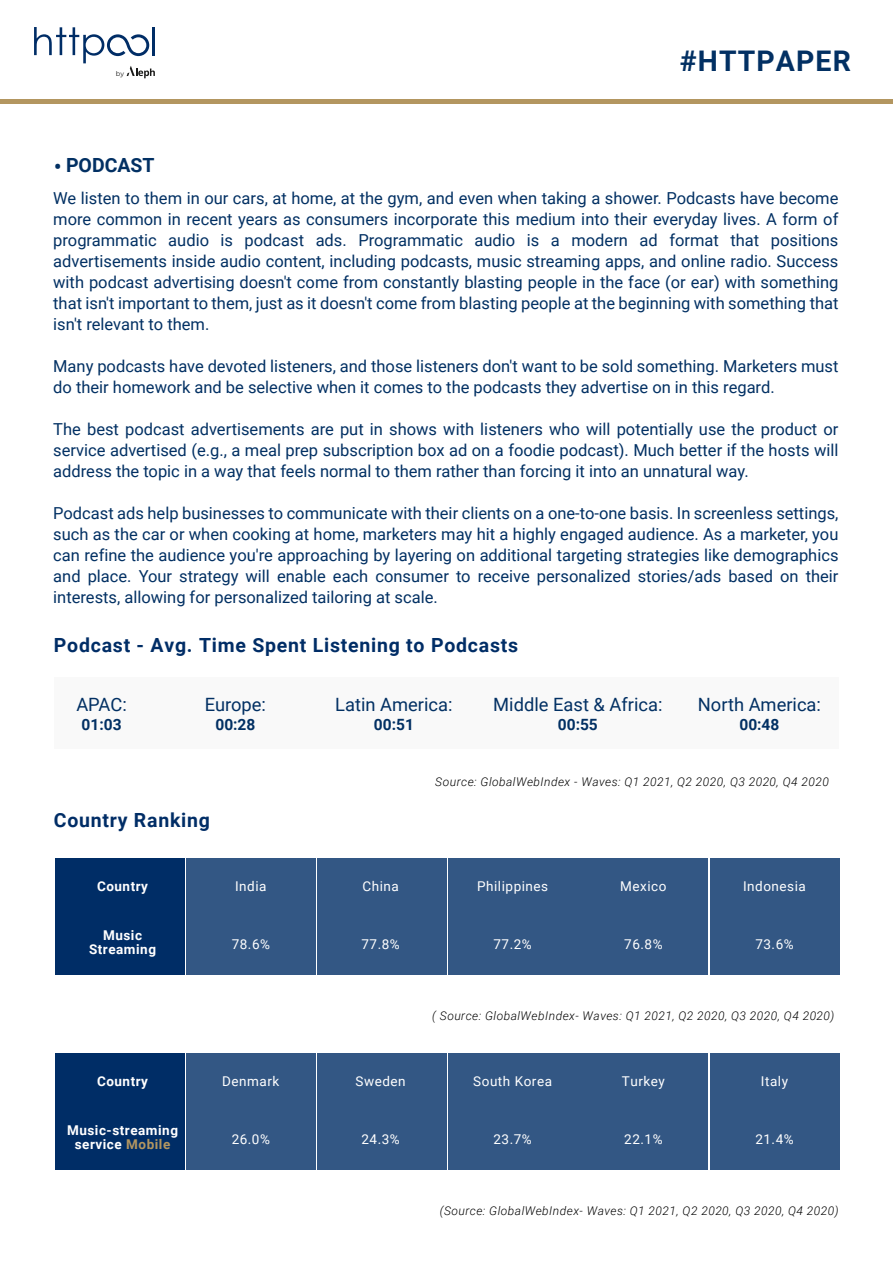
<style>
.page{position:relative;width:893px;height:1263px;background:#fff}
.page>*{position:absolute;margin:0;border:0;box-sizing:border-box;transform-origin:0 0}
.t1{font:700 28.5px "Roboto";letter-spacing:.04em;color:#023063}
.t2{font:700 19.5px "Roboto";letter-spacing:.04em;color:#002d66}
.t3{font:700 19.5px "Roboto";color:#023063}
.t4{font:18.3px "Roboto";color:#023063}
.t5{font:16.5px/21px "Roboto";color:#023063;text-align:justify}
.t6{font:700 15.45px "Roboto";color:#023063}
.t7{font:13.5px "Roboto";letter-spacing:.04em;color:#fff}
.t8{font:700 13.5px/13.5px "Roboto";letter-spacing:.04em;color:#fff;text-align:center}
.t9{font:italic 300 12px "Roboto";letter-spacing:.04em;color:#000}
.t10{font:6.75px "Montserrat";color:#191918}
.s1{font-weight:400;font-size:24px}
.s2{color:#b39660}
</style>
<div class="page">
<svg style="left:736px;top:99px;width:115px;height:1px"></svg>
<hr style="left:0;top:100px;width:893px;height:4px;background:#b39660">
<svg style="left:34px;top:27px;width:121px;height:51px"></svg>
<div style="left:54px;top:678px;width:784px;height:71px;background:#f9f9f9"></div>
<div style="left:56px;top:858px;width:129px;height:53px;background:#002d66"></div>
<div style="left:186px;top:858px;width:129px;height:53px;background:#335784"></div>
<div style="left:317px;top:858px;width:129px;height:53px;background:#335784"></div>
<div style="left:448px;top:858px;width:129px;height:53px;background:#335784"></div>
<div style="left:579px;top:858px;width:129px;height:53px;background:#335784"></div>
<div style="left:710px;top:858px;width:129px;height:53px;background:#335784"></div>
<div style="left:56px;top:912px;width:129px;height:63px;background:#002d66"></div>
<div style="left:186px;top:912px;width:129px;height:63px;background:#335784"></div>
<div style="left:317px;top:912px;width:129px;height:63px;background:#335784"></div>
<div style="left:448px;top:912px;width:129px;height:63px;background:#335784"></div>
<div style="left:579px;top:912px;width:129px;height:63px;background:#335784"></div>
<div style="left:710px;top:912px;width:129px;height:63px;background:#335784"></div>
<div style="left:56px;top:1053px;width:129px;height:53px;background:#002d66"></div>
<div style="left:186px;top:1053px;width:129px;height:53px;background:#335784"></div>
<div style="left:317px;top:1053px;width:129px;height:53px;background:#335784"></div>
<div style="left:448px;top:1053px;width:129px;height:53px;background:#335784"></div>
<div style="left:579px;top:1053px;width:129px;height:53px;background:#335784"></div>
<div style="left:710px;top:1053px;width:129px;height:53px;background:#335784"></div>
<div style="left:56px;top:1107px;width:129px;height:63px;background:#002d66"></div>
<div style="left:186px;top:1107px;width:129px;height:63px;background:#335784"></div>
<div style="left:317px;top:1107px;width:129px;height:63px;background:#335784"></div>
<div style="left:448px;top:1107px;width:129px;height:63px;background:#335784"></div>
<div style="left:579px;top:1107px;width:129px;height:63px;background:#335784"></div>
<div style="left:710px;top:1107px;width:129px;height:63px;background:#335784"></div>
<p class="t10" style="left:116px;top:69px;width:10px">by</p>
<h1 class="t1" style="left:680px;top:41px;width:173px">#HTTPAPER</h1>
<p class="t3" style="left:54px;top:151px;width:102px"><span class="s1">•</span> PODCAST</p>
<p class="t5" style="left:53px;top:187px;width:787px">We listen to them in our cars, at home, at the gym, and even when taking a shower. Podcasts have become more common in recent years as consumers incorporate this medium into their everyday lives. A form of programmatic audio is podcast ads. Programmatic audio is a modern ad format that positions advertisements inside audio content, including podcasts, music streaming apps, and online radio. Success with podcast advertising doesn't come from constantly blasting people in the face (or ear) with something that isn't important to them, just as it doesn't come from blasting people at the beginning with something that isn't relevant to them.</p>
<p class="t5" style="left:53px;top:355px;width:787px">Many podcasts have devoted listeners, and those listeners don't want to be sold something. Marketers must do their homework and be selective when it comes to the podcasts they advertise on in this regard.</p>
<p class="t5" style="left:53px;top:418px;width:787px">The best podcast advertisements are put in shows with listeners who will potentially use the product or service advertised (e.g., a meal prep subscription box ad on a foodie podcast). Much better if the hosts will address the topic in a way that feels normal to them rather than forcing it into an unnatural way.</p>
<p class="t5" style="left:53px;top:502px;width:787px">Podcast ads help businesses to communicate with their clients on a one-to-one basis. In screenless settings, such as the car or when cooking at home, marketers may hit a highly engaged audience. As a marketer, you can refine the audience you're approaching by layering on additional targeting strategies like demographics and place. Your strategy will enable each consumer to receive personalized stories/ads based on their interests, allowing for personalized tailoring at scale.</p>
<p class="t2" style="left:54px;top:631px;width:466px">Podcast - Avg. Time Spent Listening to Podcasts</p>
<p class="t4" style="left:76px;top:691px;width:52px">APAC:</p>
<p class="t6" style="left:82px;top:714px;width:41px">01:03</p>
<p class="t4" style="left:205px;top:691px;width:63px">Europe:</p>
<p class="t6" style="left:215px;top:714px;width:41px">00:28</p>
<p class="t4" style="left:335px;top:691px;width:119px">Latin America:</p>
<p class="t6" style="left:374px;top:714px;width:41px">00:51</p>
<p class="t4" style="left:493px;top:691px;width:171px">Middle East &amp; Africa:</p>
<p class="t6" style="left:558px;top:714px;width:41px">00:55</p>
<p class="t4" style="left:698px;top:691px;width:125px">North America:</p>
<p class="t6" style="left:739px;top:714px;width:41px">00:48</p>
<p class="t9" style="left:435px;top:773px;width:395px">Source: GlobalWebIndex - Waves: Q1 2021, Q2 2020, Q3 2020, Q4 2020</p>
<p class="t2" style="left:54px;top:806px;width:158px">Country Ranking</p>
<p class="t8" style="left:97px;top:879px;width:53px">Country</p>
<p class="t8" style="left:89px;top:928px;width:69px">Music<br>Streaming</p>
<p class="t7" style="left:235px;top:877px;width:33px">India</p>
<p class="t7" style="left:232px;top:935px;width:40px">78.6%</p>
<p class="t7" style="left:362px;top:877px;width:38px">China</p>
<p class="t7" style="left:361px;top:935px;width:40px">77.8%</p>
<p class="t7" style="left:477px;top:877px;width:73px">Philippines</p>
<p class="t7" style="left:493px;top:935px;width:40px">77.2%</p>
<p class="t7" style="left:620px;top:877px;width:48px">Mexico</p>
<p class="t7" style="left:624px;top:935px;width:40px">76.8%</p>
<p class="t7" style="left:743px;top:877px;width:64px">Indonesia</p>
<p class="t7" style="left:755px;top:935px;width:40px">73.6%</p>
<p class="t9" style="left:432px;top:1007px;width:404px">( Source: GlobalWebIndex- Waves: Q1 2021, Q2 2020, Q3 2020, Q4 2020)</p>
<p class="t8" style="left:97px;top:1074px;width:53px">Country</p>
<p class="t8" style="left:67px;top:1123px;width:113px">Music-streaming service <span class="s2">Mobile</span></p>
<p class="t7" style="left:222px;top:1072px;width:59px">Denmark</p>
<p class="t7" style="left:232px;top:1130px;width:40px">26.0%</p>
<p class="t7" style="left:356px;top:1072px;width:52px">Sweden</p>
<p class="t7" style="left:361px;top:1130px;width:40px">24.3%</p>
<p class="t7" style="left:473px;top:1072px;width:80px">South Korea</p>
<p class="t7" style="left:493px;top:1130px;width:40px">23.7%</p>
<p class="t7" style="left:622px;top:1072px;width:45px">Turkey</p>
<p class="t7" style="left:624px;top:1130px;width:40px">22.1%</p>
<p class="t7" style="left:761px;top:1072px;width:29px">Italy</p>
<p class="t7" style="left:755px;top:1130px;width:40px">21.4%</p>
<p class="t9" style="left:440px;top:1202px;width:400px">(Source: GlobalWebIndex- Waves: Q1 2021, Q2 2020, Q3 2020, Q4 2020)</p>
</div>
